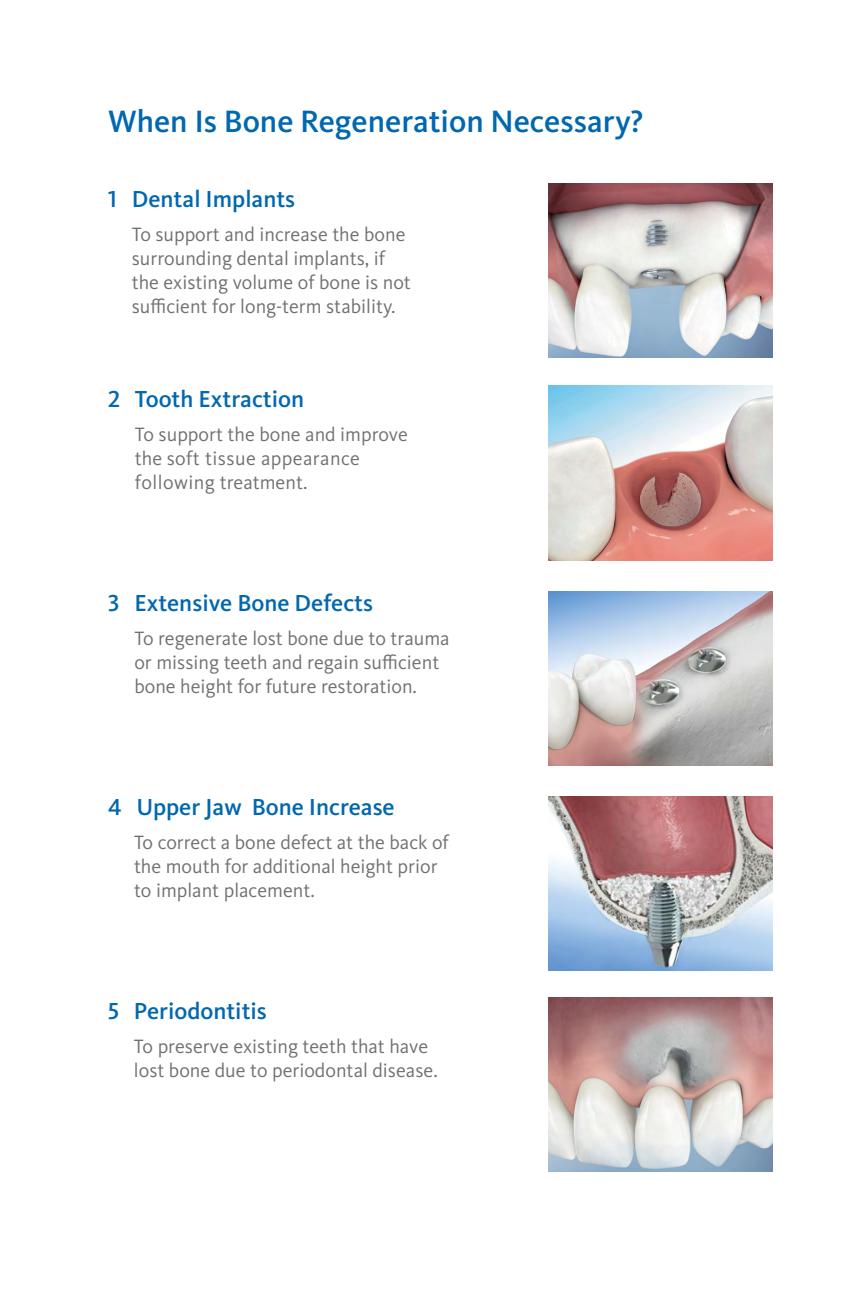
<style>
.page{position:relative;width:864px;height:1296px;background:#fff}
.page>*{position:absolute;margin:0;border:0;box-sizing:border-box;transform-origin:0 0}
.t1{font:500 32px "Kievit OT";color:#0067b1}
.t2{font:500 24px "Kievit OT";color:#0067b1}
.t3{font:20px/24px "Kievit OT";color:#717073}
</style>
<div class="page">
<img style="left:548px;top:591px;width:224px;height:174px">
<img style="left:548px;top:796px;width:224px;height:174px">
<img style="left:548px;top:997px;width:224px;height:175px">
<img style="left:548px;top:183px;width:224px;height:175px">
<img style="left:548px;top:386px;width:224px;height:174px">
<h1 class="t1" style="left:108px;top:102px;width:537px">When Is Bone Regeneration Necessary?</h1>
<p class="t2" style="left:108px;top:185px;width:189px">1 Dental Implants</p>
<p class="t3" style="left:132px;top:222px;width:281px">To support and increase the bone surrounding dental implants, if the existing volume of bone is not sufficient for long-term stability.</p>
<p class="t2" style="left:108px;top:385px;width:198px">2 Tooth Extraction</p>
<p class="t3" style="left:135px;top:422px;width:274px">To support the bone and improve the soft tissue appearance following treatment.</p>
<p class="t2" style="left:108px;top:589px;width:267px">3 Extensive Bone Defects</p>
<p class="t3" style="left:134px;top:626px;width:317px">To regenerate lost bone due to trauma or missing teeth and regain sufficient bone height for future restoration.</p>
<p class="t2" style="left:108px;top:793px;width:288px">4 Upper Jaw Bone Increase</p>
<p class="t3" style="left:134px;top:830px;width:316px">To correct a bone defect at the back of the mouth for additional height prior to implant placement.</p>
<p class="t2" style="left:108px;top:997px;width:160px">5 Periodontitis</p>
<p class="t3" style="left:134px;top:1034px;width:305px">To preserve existing teeth that have lost bone due to periodontal disease.</p>
</div>
